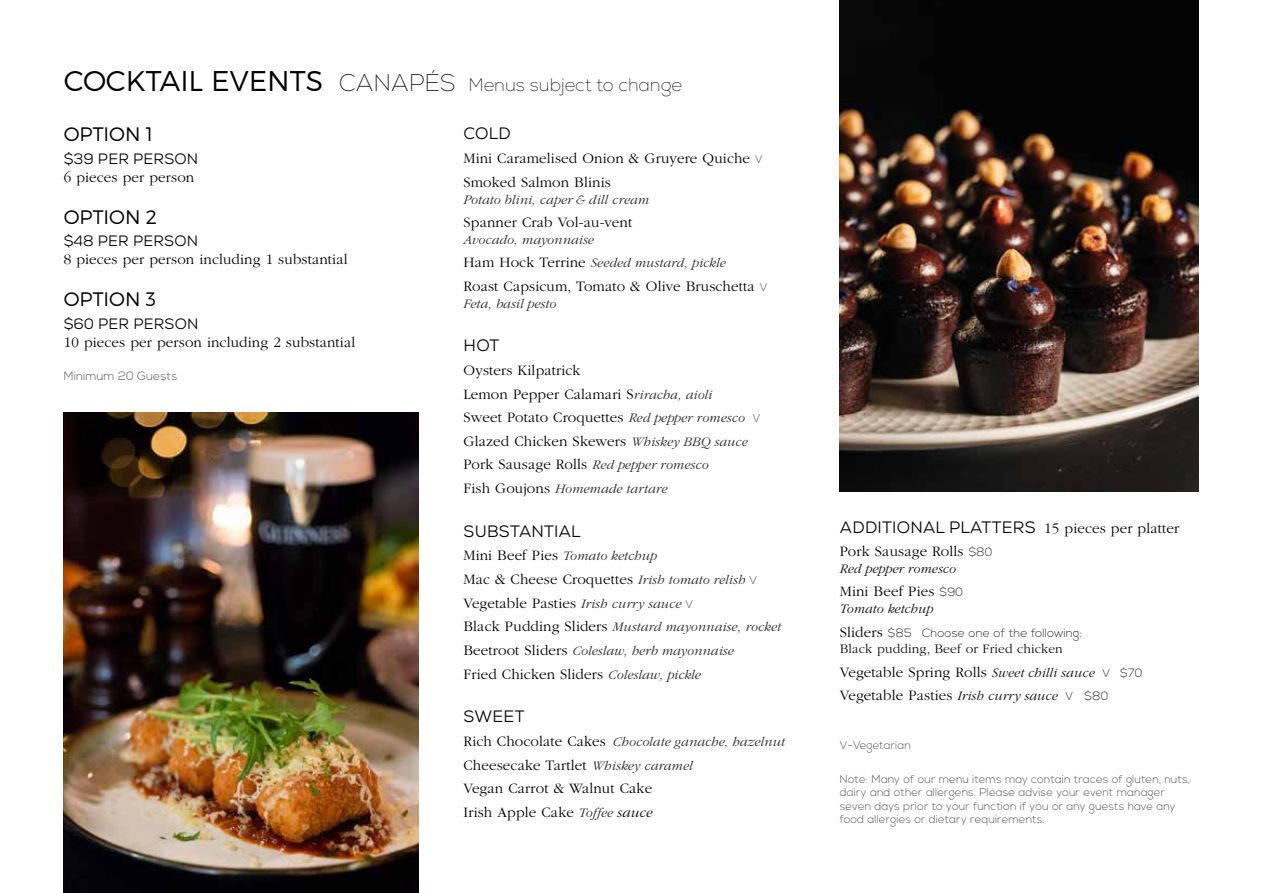
<style>
.page{position:relative;width:1263px;height:893px;background:#fff}
.page>*{position:absolute;margin:0;border:0;box-sizing:border-box;transform-origin:0 0}
.t1{font:300 19.5px "Montserrat";color:#000}
.t2{font:100 18px "Nexa";color:#000}
.t3{font:16.5px "Nexa";letter-spacing:.015em;color:#000}
.t4{font:300 15px/23.7px "ITC Garamond Std";letter-spacing:.01em;color:#000}
.t5{font:15px "Nexa";letter-spacing:.015em;color:#000}
.t6{font:italic 300 13.5px/23.7px "ITC Garamond Std";letter-spacing:.01em;color:#292829}
.t7{font:300 13.5px "ITC Garamond Std";letter-spacing:.01em;color:#0d0d0d}
.t8{font:italic 300 13.5px "ITC Garamond Std";letter-spacing:.01em;color:#0d0d0d}
.t9{font:300 12px "Nexa";letter-spacing:.01em;color:#333}
.t10{font:300 12px "Nexa";letter-spacing:.01em;color:#58595b}
.t11{font:300 11.25px/13.5px "Nexa";letter-spacing:.01em;color:#58595b}
.s1{font-family:"Montserrat";font-weight:300;font-size:28.5px}
.s2{font-size:24px}
.s3{font-family:"Nexa";font-size:11.25px;color:#58595b}
.s4{font-style:normal;font-size:15px;color:#000}
.s5{font-style:italic;font-size:13.5px;color:#292829}
.s6{font-style:italic;font-size:14.25px}
.s7{font-family:"ITC Garamond Std";font-weight:300;font-size:15px}
.s8{font-family:"Nexa";font-size:12px;color:#333}
.s9{font-family:"ITC Garamond Std";font-size:15px;color:#000}
.s10{font-style:italic;font-size:13.5px;color:#0d0d0d}
.s11{font-family:"Nexa";font-size:11.25px;color:#333}
</style>
<div class="page">
<img style="left:840px;top:0;width:358px;height:491px">
<img style="left:64px;top:413px;width:355px;height:480px">
<p class="t2" style="left:64px;top:74px;width:620px"><span class="s1">COCKTAIL EVENTS</span> <span class="s2">CANAPÉS</span> Menus subject to change</p>
<h1 class="t1" style="left:64px;top:123px;width:91px">OPTION 1</h1>
<p class="t5" style="left:64px;top:149px;width:136px">$39 PER PERSON</p>
<p class="t4" style="left:64px;top:165px;width:132px">6 pieces per person</p>
<h1 class="t1" style="left:64px;top:205px;width:95px">OPTION 2</h1>
<p class="t5" style="left:64px;top:231px;width:136px">$48 PER PERSON</p>
<p class="t4" style="left:64px;top:248px;width:285px">8 pieces per person including 1 substantial</p>
<h1 class="t1" style="left:64px;top:288px;width:94px">OPTION 3</h1>
<p class="t5" style="left:64px;top:314px;width:136px">$60 PER PERSON</p>
<p class="t4" style="left:64px;top:330px;width:293px">10 pieces per person including 2 substantial</p>
<p class="t3" style="left:464px;top:123px;width:49px">COLD</p>
<p class="t4" style="left:463px;top:146px;width:301px;line-height:24.5px">Mini Caramelised Onion &amp; Gruyere Quiche <span class="s3">V<br></span>Smoked Salmon Blinis</p>
<p class="t6" style="left:463px;top:188px;width:187px">Potato blini, caper &amp; dill cream</p>
<p class="t4" style="left:463px;top:211px;width:170px">Spanner Crab Vol-au-vent</p>
<p class="t6" style="left:463px;top:228px;width:264px">Avocado, mayonnaise<br><span class="s4">Ham Hock Terrine</span> Seeded mustard, pickle</p>
<p class="t4" style="left:463px;top:275px;width:305px">Roast Capsicum, Tomato &amp; Olive Bruschetta <span class="s3">V</span></p>
<p class="t6" style="left:463px;top:292px;width:94px">Feta, basil pesto</p>
<p class="t3" style="left:464px;top:335px;width:37px">HOT</p>
<p class="t4" style="left:463px;top:359px;width:298px">Oysters Kilpatrick<br>Lemon Pepper Calamari S<span class="s5">riracha, aioli<br></span>Sweet Potato Croquettes <span class="s5">Red pepper romesco</span> <span class="s3">V </span>Glazed Chicken Skewers <span class="s5">Whiskey BBQ sauce </span>Pork Sausage Rolls <span class="s5">Red pepper romesco</span></p>
<p class="t6" style="left:463px;top:477px;width:205px"><span class="s4">Fish Goujons</span> Homemade tartare</p>
<p class="t3" style="left:464px;top:521px;width:119px">SUBSTANTIAL</p>
<p class="t6" style="left:463px;top:544px;width:195px"><span class="s4">Mini Beef Pies</span> Tomato ketchup</p>
<p class="t4" style="left:463px;top:568px;width:295px">Mac &amp; Cheese Croquettes <span class="s5">Irish tomato relish</span> <span class="s3">V<br></span>Vegetable Pasties <span class="s5">Irish curry sauce</span> <span class="s3">V</span></p>
<p class="t6" style="left:463px;top:615px;width:319px"><span class="s4">Black Pudding Sliders</span> Mustard mayonnaise, rocket<br><span class="s4">Beetroot Sliders</span> Coleslaw, herb mayonnaise</p>
<p class="t4" style="left:463px;top:662px;width:239px">Fried Chicken Sliders <span class="s5">Coleslaw, pickle</span></p>
<p class="t3" style="left:464px;top:706px;width:62px">SWEET</p>
<p class="t6" style="left:463px;top:730px;width:323px"><span class="s4">Rich Chocolate Cakes</span> Chocolate ganache, hazelnut</p>
<p class="t4" style="left:463px;top:753px;width:231px">Cheesecake Tartlet <span class="s5">Whiskey caramel<br></span>Vegan Carrot &amp; Walnut Cake<br>Irish Apple Cake <span class="s5">Toffee</span> <span class="s6">sauce</span></p>
<p class="t10" style="left:64px;top:369px;width:115px">Minimum 20 Guests</p>
<p class="t3" style="left:840px;top:516px;width:341px">ADDITIONAL PLATTERS <span class="s7">15 pieces per platter</span></p>
<p class="t4" style="left:840px;top:540px;width:154px">Pork Sausage Rolls <span class="s8">$80</span></p>
<p class="t8" style="left:840px;top:561px;width:118px">Red pepper romesco</p>
<p class="t4" style="left:840px;top:580px;width:125px">Mini Beef Pies <span class="s8">$90</span></p>
<p class="t8" style="left:840px;top:601px;width:95px">Tomato ketchup</p>
<p class="t9" style="left:840px;top:625px;width:244px"><span class="s9">Sliders</span> $85 Choose one of the following:</p>
<p class="t7" style="left:840px;top:642px;width:224px">Black pudding, Beef or Fried chicken</p>
<p class="t4" style="left:840px;top:660px;width:304px">Vegetable Spring Rolls <span class="s10">Sweet chilli sauce</span> <span class="s11">V</span> <span class="s8">$70<br></span>Vegetable Pasties <span class="s10">Irish curry sauce</span> <span class="s11">V</span> <span class="s8">$80</span></p>
<p class="t11" style="left:840px;top:739px;width:73px">V-Vegetarian</p>
<p class="t11" style="left:840px;top:773px;width:352px">Note: Many of our menu items may contain traces of gluten, nuts, dairy and other allergens. Please advise your event manager seven days prior to your function if you or any guests have any food allergies or dietary requirements.</p>
</div>
